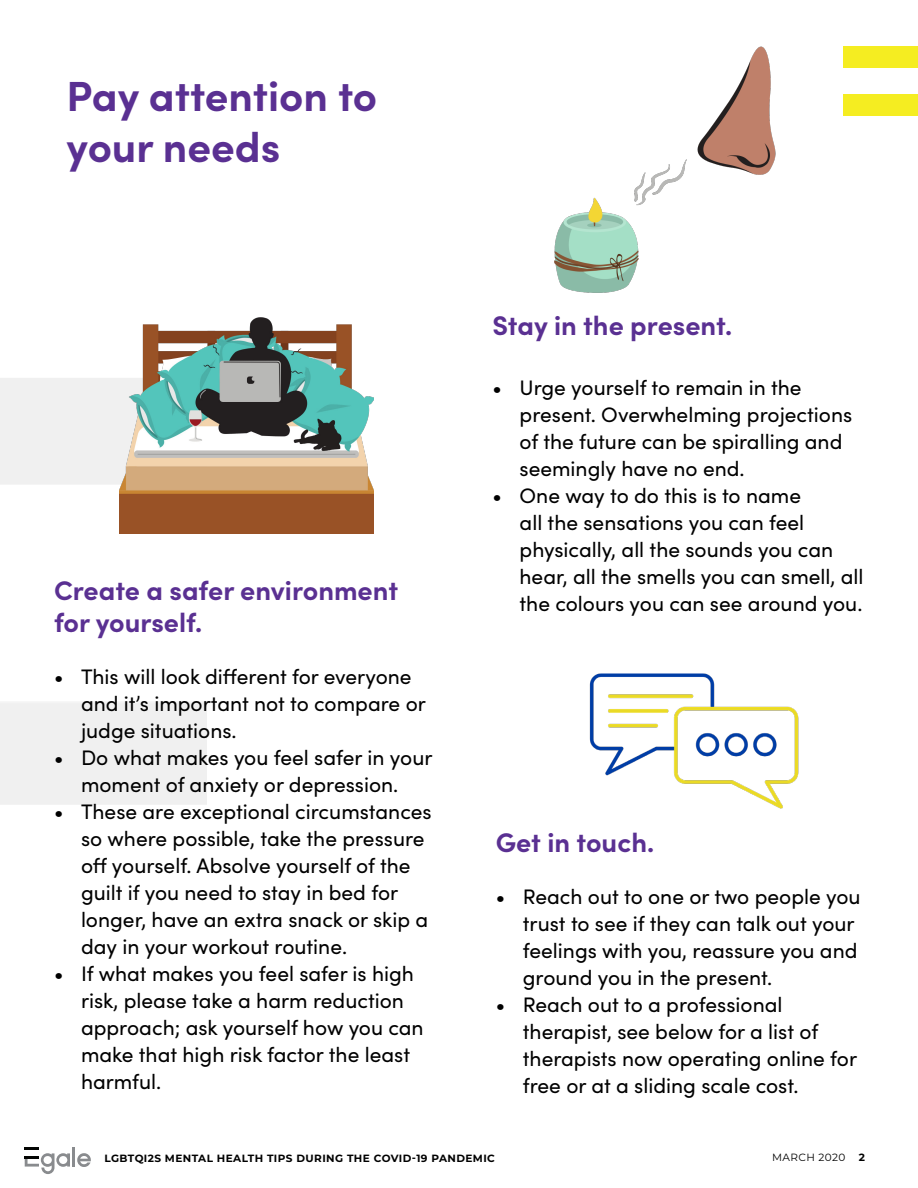
<style>
.page{position:relative;width:918px;height:1188px;background:#fff}
.page>*{position:absolute;margin:0;border:0;box-sizing:border-box;transform-origin:0 0}
.Subheading{font:700 42.15px/50.7px "Sofia Pro";color:#5a3092}
.Subheading-2{font:700 27px/32.4px "Sofia Pro";color:#5a3092}
.t1{font:21px/27px "Sofia Pro";color:#000}
.t2{font:700 10.5px "Montserrat";letter-spacing:.04em;color:#000}
.t3{font:10.5px "Montserrat";letter-spacing:.04em;color:#000}
.s1{font-weight:700}
</style>
<div class="page">
<div style="left:843px;top:94px;width:75px;height:22px;background:#f5ed21"></div>
<div style="left:843px;top:46px;width:75px;height:22px;background:#f5ed21"></div>
<img style="left:0;top:378px;width:374px;height:427px">
<hr style="left:72px;top:1148px;width:3px;height:19px;background:#898b8e">
<svg style="left:77px;top:1153px;width:14px;height:14px"></svg>
<svg style="left:25px;top:1148px;width:45px;height:26px"></svg>
<img style="left:554px;top:46px;width:222px;height:247px">
<img style="left:589px;top:673px;width:210px;height:136px">
<img style="left:120px;top:317px;width:253px;height:216px">
<p class="Subheading" style="left:67px;top:68px;width:312px">Pay attention to your needs</p>
<p class="Subheading-2" style="left:54px;top:572px;width:346px">Create a safer environment for yourself.</p>
<p class="t1" style="left:81px;top:662px;width:346px;text-indent:-27px">• This will look different for everyone and it’s important not to compare or judge situations.</p>
<p class="t1" style="left:54px;top:743px;width:380px;text-align:center">• Do what makes you feel safer in your moment of anxiety or depression.</p>
<p class="t1" style="left:81px;top:797px;width:352px;text-indent:-27px">• These are exceptional circumstances so where possible, take the pressure off yourself. Absolve yourself of the guilt if you need to stay in bed for longer, have an extra snack or skip a day in your workout routine.</p>
<p class="t1" style="left:81px;top:959px;width:344px;text-indent:-27px">• If what makes you feel safer is high risk, please take a harm reduction approach; ask yourself how you can make that high risk factor the least harmful.</p>
<p class="Subheading-2" style="left:493px;top:307px;width:241px">Stay in the present.</p>
<p class="t1" style="left:520px;top:373px;width:334px;text-indent:-27px">• Urge yourself to remain in the present. Overwhelming projections of the future can be spiralling and seemingly have no end.</p>
<p class="t1" style="left:520px;top:481px;width:346px;text-indent:-27px">• One way to do this is to name<br>all the sensations you can feel physically, all the sounds you can hear, all the smells you can smell, all the colours you can see around you.</p>
<p class="Subheading-2" style="left:496px;top:824px;width:160px">Get in touch.</p>
<p class="t1" style="left:523px;top:882px;width:339px;text-indent:-27px">• Reach out to one or two people you trust to see if they can talk out your feelings with you, reassure you and ground you in the present.</p>
<p class="t1" style="left:523px;top:990px;width:336px;text-indent:-27px">• Reach out to a professional therapist, see below for a list of therapists now operating online for free or at a sliding scale cost.</p>
<p class="t2" style="left:104px;top:1151px;width:392px">LGBTQI2S MENTAL HEALTH TIPS DURING THE COVID-19 PANDEMIC</p>
<p class="t3" style="left:772px;top:1150px;width:94px">MARCH 2020 <span class="s1">2</span></p>
</div>
